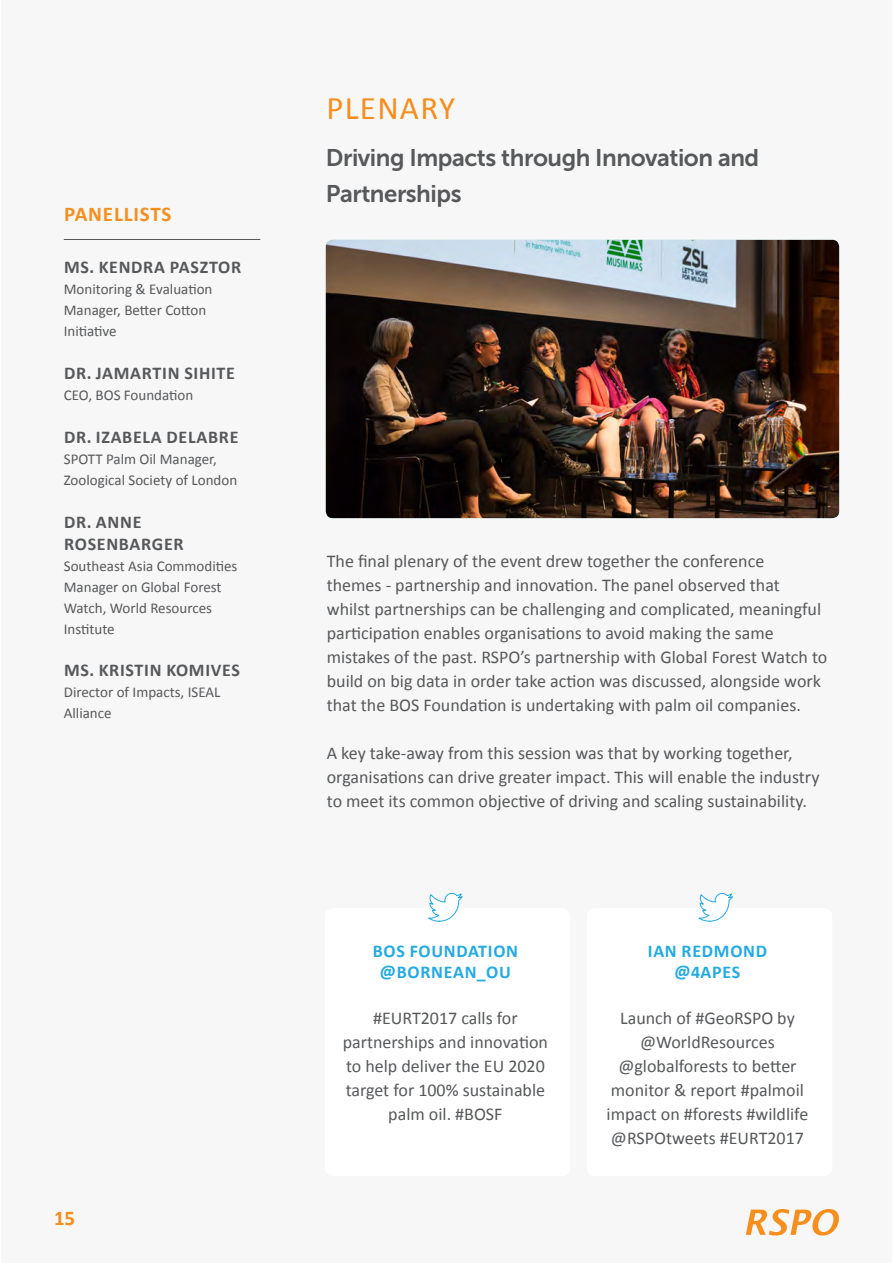
<style>
.page{position:relative;width:893px;height:1263px;background:#fff}
.page>*{position:absolute;margin:0;border:0;box-sizing:border-box;transform-origin:0 0}
.Heading_1{font:33px "Calibri";letter-spacing:.04em;color:#f68e1e}
.Intro{font:24px/36px "Museo Sans 700";letter-spacing:-.02em;color:#57585a}
.Heading_3{font:700 21px "Calibri";letter-spacing:.04em;color:#f68e1e}
.Body_Copy{font:18px/24px "Calibri";color:#57585a}
.Heading_5{font:700 18px/21.6px "Calibri";letter-spacing:.04em;color:#57585a}
.Heading_5-2{font:700 18px "Calibri";letter-spacing:.04em;color:#24aae1}
.Meta{font:15px/21px "Calibri";color:#57585a}
.Heading_5-3{font:15px/21px "Calibri";color:#57585a}
</style>
<div class="page">
<div style="left:1px;top:0;width:891px;height:1263px;background:#f7f7f7"></div>
<img style="left:326px;top:240px;width:513px;height:278px">
<hr style="left:64px;top:239px;width:196px;height:1px;background:#57585a">
<div style="left:325px;top:908px;width:245px;height:268px;background:#fff;border-radius:9px"></div>
<div style="left:587px;top:908px;width:245px;height:268px;background:#fff;border-radius:9px"></div>
<svg style="left:428px;top:892px;width:35px;height:30px"></svg>
<svg style="left:698px;top:892px;width:35px;height:30px"></svg>
<svg style="left:746px;top:1209px;width:93px;height:26px"></svg>
<p class="Heading_3" style="left:64px;top:201px;width:109px">PANELLISTS</p>
<p class="Heading_5" style="left:64px;top:257px;width:179px">MS. KENDRA PASZTOR</p>
<p class="Heading_5-3" style="left:64px;top:279px;width:150px">Monitoring &amp; Evaluation<br>Manager, Better Cotton<br>Initiative</p>
<p class="Heading_5" style="left:64px;top:362px;width:172px">DR. JAMARTIN SIHITE</p>
<p class="Meta" style="left:64px;top:385px;width:131px">CEO, BOS Foundation</p>
<p class="Heading_5" style="left:64px;top:426px;width:176px">DR. IZABELA DELABRE</p>
<p class="Meta" style="left:64px;top:449px;width:175px">SPOTT Palm Oil Manager,<br>Zoological Society of London</p>
<p class="Heading_5" style="left:64px;top:511px;width:121px">DR. ANNE<br>ROSENBARGER</p>
<p class="Meta" style="left:64px;top:555px;width:175px">Southeast Asia Commodities<br>Manager on Global Forest<br>Watch, World Resources<br>Institute</p>
<p class="Heading_5" style="left:64px;top:659px;width:177px">MS. KRISTIN KOMIVES</p>
<p class="Meta" style="left:64px;top:682px;width:158px">Director of Impacts, ISEAL<br>Alliance</p>
<p class="Heading_3" style="left:54px;top:1204px;width:23px">15</p>
<p class="Heading_1" style="left:326px;top:87px;width:130px">PLENARY</p>
<p class="Intro" style="left:326px;top:139px;width:435px">Driving Impacts through Innovation and<br>Partnerships</p>
<p class="Body_Copy" style="left:327px;top:549px;width:502px">The final plenary of the event drew together the conference<br>themes - partnership and innovation. The panel observed that whilst partnerships can be challenging and complicated, meaningful participation enables organisations to avoid making the same mistakes of the past. RSPO’s partnership with Global Forest Watch to build on big data in order take action was discussed, alongside work that the BOS Foundation is undertaking with palm oil companies.</p>
<p class="Body_Copy" style="left:327px;top:741px;width:494px">A key take-away from this session was that by working together, organisations can drive greater impact. This will enable the industry to meet its common objective of driving and scaling sustainability.</p>
<p class="Heading_5-2" style="left:373px;top:939px;width:147px">BOS FOUNDATION</p>
<p class="Heading_5-2" style="left:380px;top:961px;width:132px">@BORNEAN_OU</p>
<p class="Body_Copy" style="left:343px;top:1006px;width:207px;text-align:center">#EURT2017 calls for partnerships and innovation to help deliver the EU 2020 target for 100% sustainable palm oil. #BOSF</p>
<p class="Heading_5-2" style="left:648px;top:939px;width:121px">IAN REDMOND</p>
<p class="Heading_5-2" style="left:675px;top:961px;width:67px">@4APES</p>
<p class="Body_Copy" style="left:607px;top:1006px;width:203px;text-align:center">Launch of #GeoRSPO by @WorldResources @globalforests to better monitor &amp; report #palmoil impact on #forests #wildlife @RSPOtweets #EURT2017</p>
</div>
